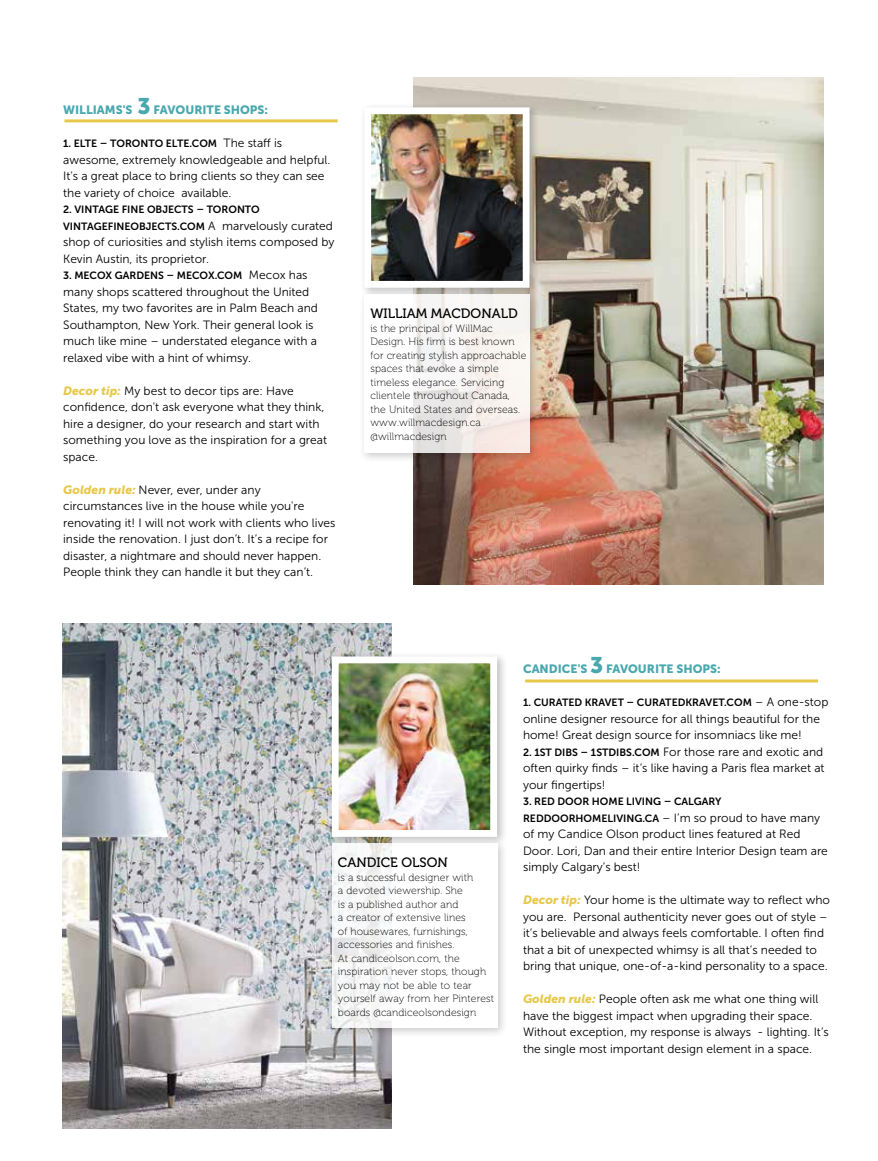
<style>
.page{position:relative;width:878px;height:1161px;background:#fff}
.page>*{position:absolute;margin:0;border:0;box-sizing:border-box;transform-origin:0 0}
.t1{font:13.5px "Museo 500";color:#000}
.t2{font:12px/16.5px "Museo Sans 300";color:#000}
.t3{font:12px "Museo Sans 900";color:#49a8ae}
.t4{font:10.5px/13.5px "Museo 100";letter-spacing:.01em;color:#000}
.t5{font:10.5px/16.5px "Museo Sans 700";color:#000}
.s1{font-size:22.5px}
.s2{font-family:"Museo Sans 300";font-size:12px}
.s3{font-family:"Museo Sans 900";font-style:italic;color:#e7c84b}
.s4{font-family:"Museo Sans 700";font-size:10.5px}
</style>
<div class="page">
<img style="left:413px;top:78px;width:411px;height:506px">
<img style="left:63px;top:623px;width:329px;height:506px">
<div style="left:360px;top:103px;width:180px;height:195px;background:#000;opacity:.25"></div>
<img style="left:372px;top:115px;width:149px;height:165px">
<div style="left:364px;top:107px;width:165px;height:181px;border:7px solid #fff"></div>
<div style="left:358px;top:288px;width:182px;height:175px;background:#000;opacity:.25"></div>
<svg style="left:364px;top:294px;width:166px;height:159px"></svg>
<div style="left:327px;top:652px;width:181px;height:196px;background:#000;opacity:.25"></div>
<img style="left:340px;top:665px;width:149px;height:164px">
<div style="left:332px;top:657px;width:165px;height:180px;border:7px solid #fff"></div>
<div style="left:326px;top:837px;width:182px;height:201px;background:#000;opacity:.25"></div>
<div style="left:332px;top:844px;width:165px;height:184px;background:#fff"></div>
<hr style="left:64px;top:119px;width:274px;height:3px;background:#e7c84b">
<hr style="left:525px;top:680px;width:293px;height:2px;background:#e7c84b">
<p class="t3" style="left:63px;top:103px;width:206px">WILLIAMS'S <span class="s1">3</span> FAVOURITE SHOPS:</p>
<p class="t5" style="left:63px;top:136px;width:220px">1. ELTE – TORONTO ELTE.COM <span class="s2">The staff is</span></p>
<p class="t2" style="left:63px;top:152px;width:269px">awesome, extremely knowledgeable and helpful.<br>It's a great place to bring clients so they can see the variety of choice available.</p>
<p class="t5" style="left:63px;top:202px;width:271px">2. VINTAGE FINE OBJECTS – TORONTO<br>VINTAGEFINEOBJECTS.COM <span class="s2">A marvelously curated</span></p>
<p class="t2" style="left:63px;top:234px;width:273px">shop of curiosities and stylish items composed by<br>Kevin Austin, its proprietor.</p>
<p class="t5" style="left:63px;top:268px;width:246px">3. MECOX GARDENS – MECOX.COM <span class="s2">Mecox has</span></p>
<p class="t2" style="left:63px;top:284px;width:256px">many shops scattered throughout the United States, my two favorites are in Palm Beach and Southampton, New York. Their general look is much like mine – understated elegance with a relaxed vibe with a hint of whimsy.</p>
<p class="t2" style="left:63px;top:383px;width:265px"><span class="s3">Decor tip:</span> My best to decor tips are: Have confidence, don't ask everyone what they think, hire a designer, do your research and start with something you love as the inspiration for a great space.</p>
<p class="t2" style="left:63px;top:482px;width:274px"><span class="s3">Golden rule:</span> Never, ever, under any circumstances live in the house while you're renovating it! I will not work with clients who lives inside the renovation. I just don’t. It’s a recipe for disaster, a nightmare and should never happen.<br>People think they can handle it but they can’t.</p>
<p class="t1" style="left:370px;top:306px;width:149px">WILLIAM MACDONALD</p>
<p class="t4" style="left:370px;top:322px;width:157px">is the principal of WillMac<br>Design. His firm is best known for creating stylish approachable spaces that evoke a simple timeless elegance. Servicing clientele throughout Canada, the United States and overseas. www.willmacdesign.ca @willmacdesign</p>
<p class="t1" style="left:338px;top:855px;width:111px">CANDICE OLSON</p>
<p class="t4" style="left:338px;top:871px;width:158px">is a successful designer with<br>a devoted viewership. She<br>is a published author and<br>a creator of extensive lines<br>of housewares, furnishings, accessories and finishes.<br>At candiceolson.com, the inspiration never stops, though you may not be able to tear yourself away from her Pinterest boards @candiceolsondesign</p>
<p class="t3" style="left:523px;top:662px;width:199px">CANDICE'S <span class="s1">3</span> FAVOURITE SHOPS:</p>
<p class="t5" style="left:523px;top:694px;width:307px">1. CURATED KRAVET – CURATEDKRAVET.COM <span class="s2">– A one-stop</span></p>
<p class="t2" style="left:523px;top:710px;width:298px">online designer resource for all things beautiful for the home! Great design source for insomniacs like me!</p>
<p class="t2" style="left:523px;top:743px;width:303px;text-align:justify"><span class="s4">2. 1ST DIBS – 1STDIBS.COM</span> For those rare and exotic and often quirky finds – it’s like having a Paris flea market at your fingertips!</p>
<p class="t5" style="left:523px;top:793px;width:200px">3. RED DOOR HOME LIVING – CALGARY</p>
<p class="t2" style="left:523px;top:809px;width:306px"><span class="s4">REDDOORHOMELIVING.CA</span> – I’m so proud to have many of my Candice Olson product lines featured at Red Door. Lori, Dan and their entire Interior Design team are simply Calgary’s best!</p>
<p class="t2" style="left:523px;top:892px;width:308px"><span class="s3">Decor tip:</span> Your home is the ultimate way to reflect who you are. Personal authenticity never goes out of style – it’s believable and always feels comfortable. I often find that a bit of unexpected whimsy is all that’s needed to bring that unique, one-of-a-kind personality to a space.</p>
<p class="t2" style="left:523px;top:991px;width:307px"><span class="s3">Golden rule:</span> People often ask me what one thing will have the biggest impact when upgrading their space.<br>Without exception, my response is always - lighting. It’s the single most important design element in a space.</p>
</div>
